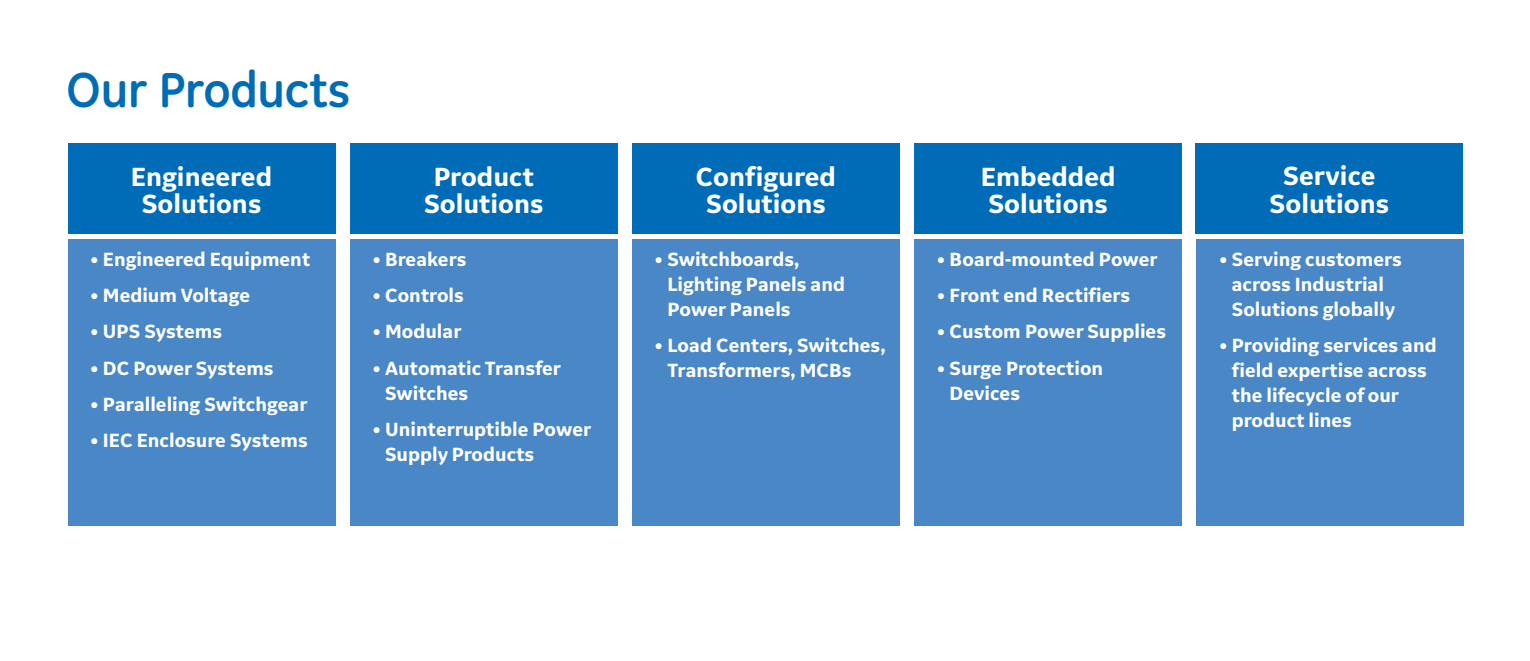
<style>
.page{position:relative;width:1530px;height:661px;background:#fff}
.page>*{position:absolute;margin:0;border:0;box-sizing:border-box;transform-origin:0 0}
._20pt_23-subhead{font:700 50px "GE Inspira";letter-spacing:-.015em;color:#006cb7}
.t1{font:700 27.5px/27.5px "GE Inspira Sans";color:#fff;text-align:center}
.t2{font:700 20px/25px "GE Inspira Sans";color:#fff}
</style>
<div class="page">
<div style="left:68px;top:144px;width:267px;height:90px;background:#006cb7"></div>
<div style="left:68px;top:239px;width:267px;height:286px;background:#4a87c6"></div>
<div style="left:350px;top:144px;width:267px;height:90px;background:#006cb7"></div>
<div style="left:350px;top:239px;width:267px;height:286px;background:#4a87c6"></div>
<div style="left:632px;top:144px;width:268px;height:90px;background:#006cb7"></div>
<div style="left:632px;top:239px;width:268px;height:286px;background:#4a87c6"></div>
<div style="left:915px;top:239px;width:267px;height:286px;background:#4a87c6"></div>
<div style="left:1197px;top:239px;width:267px;height:286px;background:#4a87c6"></div>
<div style="left:1196px;top:144px;width:267px;height:90px;background:#006cb7"></div>
<div style="left:915px;top:144px;width:267px;height:90px;background:#006cb7"></div>
<p class="_20pt_23-subhead" style="left:66px;top:58px;width:286px">Our Products</p>
<p class="t1" style="left:131px;top:162px;width:143px">Engineered<br>Solutions</p>
<p class="t2" style="left:90px;top:246px;width:221px">• Engineered Equipment</p>
<p class="t2" style="left:90px;top:282px;width:161px">• Medium Voltage</p>
<p class="t2" style="left:90px;top:318px;width:133px">• UPS Systems</p>
<p class="t2" style="left:90px;top:355px;width:185px">• DC Power Systems</p>
<p class="t2" style="left:90px;top:391px;width:218px">• Paralleling Switchgear</p>
<p class="t2" style="left:90px;top:427px;width:219px">• IEC Enclosure Systems</p>
<p class="t1" style="left:424px;top:162px;width:121px">Product<br>Solutions</p>
<p class="t2" style="left:373px;top:246px;width:95px">• Breakers</p>
<p class="t2" style="left:373px;top:282px;width:93px">• Controls</p>
<p class="t2" style="left:373px;top:318px;width:90px">• Modular</p>
<p class="t2" style="left:385px;top:355px;width:177px;text-indent:-12px">• Automatic Transfer<br>Switches</p>
<p class="t2" style="left:385px;top:416px;width:208px;text-indent:-12px">• Uninterruptible Power<br>Supply Products</p>
<p class="t1" style="left:696px;top:162px;width:141px">Configured<br>Solutions</p>
<p class="t2" style="left:667px;top:246px;width:179px;text-indent:-12px">• Switchboards,<br>Lighting Panels and<br>Power Panels</p>
<p class="t2" style="left:667px;top:332px;width:220px;text-indent:-12px">• Load Centers, Switches,<br>Transformers, MCBs</p>
<p class="t1" style="left:981px;top:162px;width:136px;text-align:left">Embedded<br>Solutions</p>
<p class="t2" style="left:937px;top:246px;width:222px">• Board-mounted Power</p>
<p class="t2" style="left:937px;top:282px;width:195px">• Front end Rectifiers</p>
<p class="t2" style="left:937px;top:318px;width:230px">• Custom Power Supplies</p>
<p class="t2" style="left:950px;top:355px;width:155px;text-indent:-12px">• Surge Protection<br>Devices</p>
<p class="t1" style="left:1270px;top:162px;width:121px">Service<br>Solutions</p>
<p class="t2" style="left:1219px;top:246px;width:184px;text-align:center">• Serving customers across Industrial<br>Solutions globally</p>
<p class="t2" style="left:1232px;top:332px;width:206px;text-indent:-12px">• Providing services and field expertise across the lifecycle of our product lines</p>
</div>
